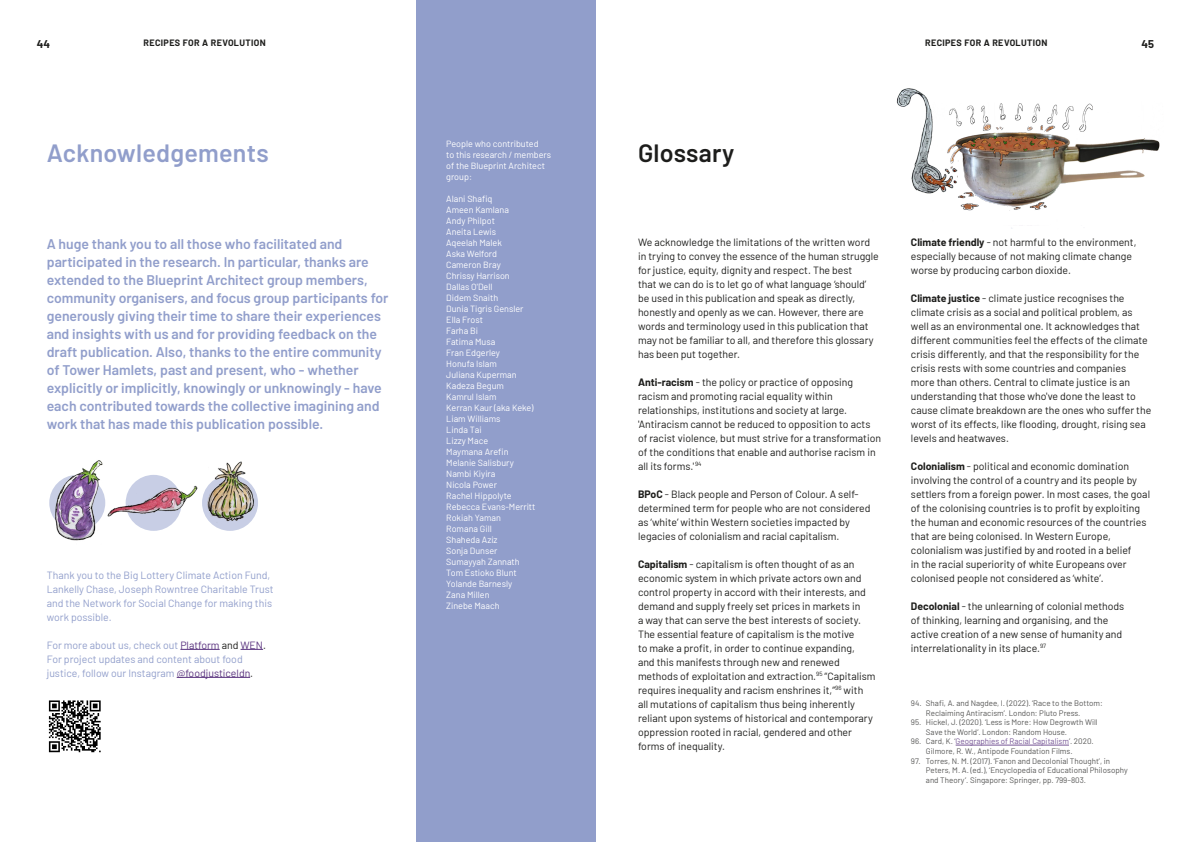
<style>
.page{position:relative;width:1191px;height:842px;background:#fff}
.page>*{position:absolute;margin:0;border:0;box-sizing:border-box;transform-origin:0 0}
.t1{font:600 25px "Barlow";letter-spacing:.01em;color:#919ecb}
.t2{font:600 25px "Barlow";letter-spacing:.01em;color:#1d1d1b}
.t3{font:600 14px/18px "Barlow";color:#919ecb}
.t4{font:700 11px "Barlow";color:#1d1d1b}
.t5{font:10.5px/14px "Barlow";color:#1d1d1b}
.t6{font:10.5px/14px "Barlow";color:#919ecb}
.t7{font:9px/11px "Barlow";color:#fff}
.t8{font:700 9px "Barlow";letter-spacing:.04em;color:#1d1d1b}
.t9{font:8px/9.6px "Barlow";color:#575756}
.s1{color:#59327e}
.s2{color:#1d1d1b}
.s3{font-weight:700}
.s4{color:#755495}
</style>
<div class="page">
<hr style="left:180px;top:649px;width:40px;height:1px;background:#59327e">
<svg style="left:240px;top:649px;width:23px;height:1px"></svg>
<hr style="left:177px;top:677px;width:73px;height:1px;background:#59327e">
<div style="left:416px;top:0;width:179px;height:842px;background:#919ecb"></div>
<svg style="left:48px;top:700px;width:53px;height:53px"></svg>
<svg style="left:49px;top:700px;width:52px;height:52px"></svg>
<hr style="left:955px;top:745px;width:114px;height:1px;background:#755495">
<svg style="left:49px;top:475px;width:56px;height:56px"></svg>
<div style="left:126px;top:475px;width:56px;height:56px;background:#c8cee5;border-radius:50%"></div>
<svg style="left:202px;top:475px;width:56px;height:56px"></svg>
<img style="left:55px;top:460px;width:49px;height:81px">
<img style="left:107px;top:484px;width:91px;height:34px">
<img style="left:202px;top:461px;width:56px;height:63px">
<img style="left:896px;top:88px;width:264px;height:141px">
<p class="t4" style="left:37px;top:36px;width:15px">44</p>
<p class="t8" style="left:144px;top:36px;width:124px">RECIPES FOR A REVOLUTION</p>
<p class="t8" style="left:925px;top:36px;width:124px">RECIPES FOR A REVOLUTION</p>
<p class="t4" style="left:1141px;top:36px;width:14px">45</p>
<h1 class="t1" style="left:47px;top:134px;width:223px">Acknowledgements</h1>
<p class="t3" style="left:47px;top:234px;width:343px">A huge thank you to all those who facilitated and participated in the research. In particular, thanks are extended to the Blueprint Architect group members, community organisers, and focus group participants for generously giving their time to share their experiences and insights with us and for providing feedback on the draft publication. Also, thanks to the entire community of Tower Hamlets, past and present, who - whether explicitly or implicitly, knowingly or unknowingly - have each contributed towards the collective imagining and work that has made this publication possible.</p>
<p class="t6" style="left:47px;top:567px;width:228px">Thank you to the Big Lottery Climate Action Fund, Lankelly Chase, Joseph Rowntree Charitable Trust and the Network for Social Change for making this work possible.</p>
<p class="t6" style="left:47px;top:637px;width:221px">For more about us, check out <span class="s1">Platform</span> <span class="s2">and</span> <span class="s1">WEN</span><span class="s2">.<br></span>For project updates and content about food justice, follow our Instagram <span class="s1">@foodjusticeldn</span><span class="s2">.</span></p>
<p class="t7" style="left:446px;top:138px;width:106px">People who contributed<br>to this research / members of the Blueprint Architect group:</p>
<p class="t7" style="left:446px;top:193px;width:91px">Alani Shafiq<br>Ameen Kamlana<br>Andy Philpot<br>Aneita Lewis<br>Aqeelah Malek<br>Aska Welford<br>Cameron Bray<br>Chrissy Harrison<br>Dallas O'Dell<br>Didem Snaith<br>Dunia Tigris Gensler<br>Ella Frost<br>Farha Bi<br>Fatima Musa<br>Fran Edgerley<br>Honufa Islam<br>Juliana Kuperman<br>Kadeza Begum<br>Kamrul Islam<br>Kerran Kaur (aka Keke)<br>Liam Williams<br>Linda Tai<br>Lizzy Mace<br>Maymana Arefin<br>Melanie Salisbury<br>Nambi Kiyira<br>Nicola Power<br>Rachel Hippolyte<br>Rebecca Evans-Merritt<br>Rokiah Yaman<br>Romana Gill<br>Shaheda Aziz<br>Sonja Dunser<br>Sumayyah Zannath<br>Tom Estioko Blunt<br>Yolande Barnesly<br>Zana Millen<br>Zinebe Maach</p>
<h1 class="t2" style="left:638px;top:134px;width:98px">Glossary</h1>
<p class="t5" style="left:638px;top:234px;width:242px">We acknowledge the limitations of the written word in trying to convey the essence of the human struggle for justice, equity, dignity and respect. The best<br>that we can do is to let go of what language ‘should’ be used in this publication and speak as directly, honestly and openly as we can. However, there are words and terminology used in this publication that may not be familiar to all, and therefore this glossary has been put together.</p>
<p class="t5" style="left:638px;top:374px;width:245px"><span class="s3">Anti-racism</span> - the policy or practice of opposing racism and promoting racial equality within relationships, institutions and society at large. 'Antiracism cannot be reduced to opposition to acts of racist violence, but must strive for a transformation of the conditions that enable and authorise racism in all its forms.' <sup>94</sup></p>
<p class="t5" style="left:638px;top:486px;width:234px"><span class="s3">BPoC</span> - Black people and Person of Colour. A self&shy;determined term for people who are not considered as ‘white’ within Western societies impacted by legacies of colonialism and racial capitalism.</p>
<p class="t5" style="left:638px;top:556px;width:239px"><span class="s3">Capitalism</span> - capitalism is often thought of as an economic system in which private actors own and control property in accord with their interests, and demand and supply freely set prices in markets in<br>a way that can serve the best interests of society.<br>The essential feature of capitalism is the motive<br>to make a profit, in order to continue expanding,<br>and this manifests through new and renewed methods of exploitation and extraction.<sup>95</sup> “Capitalism requires inequality and racism enshrines it,”<sup>96</sup> with all mutations of capitalism thus being inherently reliant upon systems of historical and contemporary oppression rooted in racial, gendered and other forms of inequality.</p>
<p class="t5" style="left:911px;top:234px;width:227px"><span class="s3">Climate friendly</span> - not harmful to the environment, especially because of not making climate change worse by producing carbon dioxide.</p>
<p class="t5" style="left:911px;top:290px;width:242px"><span class="s3">Climate justice</span> - climate justice recognises the climate crisis as a social and political problem, as well as an environmental one. It acknowledges that different communities feel the effects of the climate crisis differently, and that the responsibility for the crisis rests with some countries and companies more than others. Central to climate justice is an understanding that those who've done the least to cause climate breakdown are the ones who suffer the worst of its effects, like flooding, drought, rising sea levels and heatwaves.</p>
<p class="t5" style="left:911px;top:458px;width:241px"><span class="s3">Colonialism</span> - political and economic domination involving the control of a country and its people by settlers from a foreign power. In most cases, the goal of the colonising countries is to profit by exploiting the human and economic resources of the countries that are being colonised. In Western Europe, colonialism was justified by and rooted in a belief<br>in the racial superiority of white Europeans over colonised people not considered as ‘white’.</p>
<p class="t5" style="left:911px;top:598px;width:215px"><span class="s3">Decolonial</span> - the unlearning of colonial methods of thinking, learning and organising, and the active creation of a new sense of humanity and interrelationality in its place.<sup>97</sup></p>
<p class="t9" style="left:926px;top:698px;width:178px;text-indent:-15px">94. Shafi, A. and Nagdee, I. (2022). ‘Race to the Bottom:<br>Reclaiming Antiracism’. London: Pluto Press.</p>
<p class="t9" style="left:926px;top:717px;width:173px;text-indent:-15px">95. Hickel, J. (2020). ‘Less is More: How Degrowth Will<br>Save the World’. London: Random House.</p>
<p class="t9" style="left:926px;top:736px;width:169px;text-indent:-15px">96. Card, K. ‘<span class="s4">Geographies of Racial Capitalism</span>’. 2020.<br>Gilmore, R. W., Antipode Foundation Films.</p>
<p class="t9" style="left:926px;top:755px;width:203px;text-indent:-15px">97. Torres, N. M. (2017). ‘Fanon and Decolonial Thought’, in<br>Peters, M. A. (ed.), ‘Encyclopedia of Educational Philosophy and Theory’. Singapore: Springer, pp. 799–803.</p>
</div>
